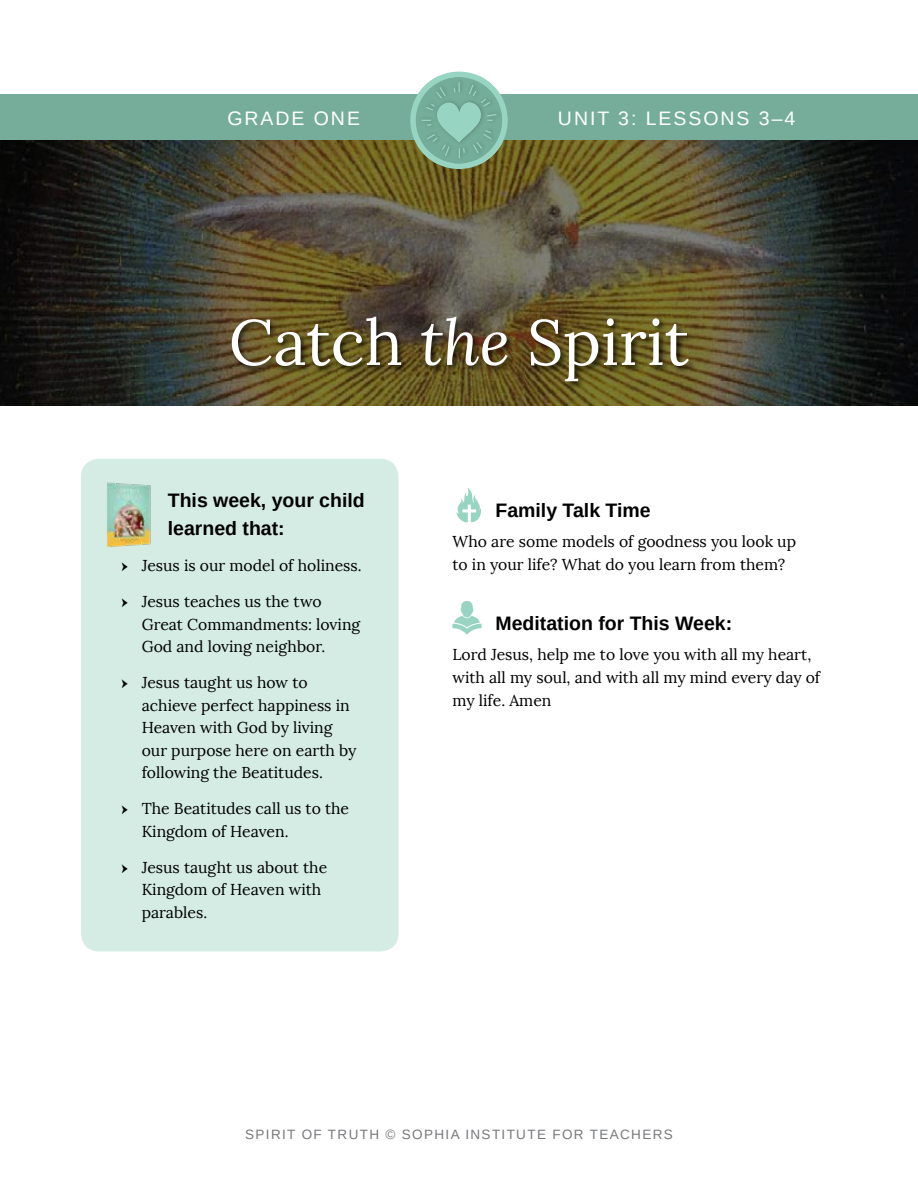
<style>
.page{position:relative;width:918px;height:1188px;background:#fff}
.page>*{position:absolute;margin:0;border:0;box-sizing:border-box;transform-origin:0 0}
.t1{font:63.9px "Lora";color:#fff}
.t2{font:700 19.5px/28.5px "Arimo";color:#000}
.t3{font:19.5px "Arimo";letter-spacing:.1em;color:#fff}
.t4{font:15.75px/22.5px "Lora";color:#000}
.t5{font:13.5px "Arimo";letter-spacing:.1em;color:#77787b}
.s1{font-style:italic}
.s2{font-family:"Minion Pro"}
</style>
<div class="page">
<svg style="left:457px;top:488px;width:24px;height:35px"></svg>
<svg style="left:453px;top:601px;width:29px;height:33px"></svg>
<svg style="left:0;top:140px;width:918px;height:266px;background:#43402c"></svg>
<div style="left:230px;top:315px;width:467px;height:74px;background:#000;opacity:.7"></div>
<div style="left:0;top:95px;width:918px;height:45px;background:#75ad9a"></div>
<svg style="left:410px;top:72px;width:98px;height:97px"></svg>
<div style="left:81px;top:459px;width:318px;height:492px;background:#d4ece3;border-radius:18px"></div>
<img style="left:107px;top:482px;width:44px;height:65px">
<p class="t3" style="left:227px;top:105px;width:134px">GRADE ONE</p>
<p class="t3" style="left:558px;top:105px;width:239px">UNIT 3: LESSONS 3–4</p>
<h1 class="t1" style="left:229px;top:305px;width:462px">Catch <span class="s1">the</span> Spirit</h1>
<p class="t2" style="left:168px;top:486px;width:198px">This week, your child learned that:</p>
<p class="t4" style="left:121px;top:555px;width:242px"><span class="s2">ӹ</span> Jesus is our model of holiness.</p>
<p class="t4" style="left:142px;top:591px;width:220px;text-indent:-20px"><span class="s2">ӹ</span> Jesus teaches us the two<br>Great Commandments: loving<br>God and loving neighbor.</p>
<p class="t4" style="left:142px;top:672px;width:216px;text-indent:-20px"><span class="s2">ӹ</span> Jesus taught us how to achieve perfect happiness in<br>Heaven with God by living our purpose here on earth by following the Beatitudes.</p>
<p class="t4" style="left:142px;top:798px;width:209px;text-indent:-20px"><span class="s2">ӹ</span> The Beatitudes call us to the<br>Kingdom of Heaven.</p>
<p class="t4" style="left:142px;top:856px;width:187px;text-indent:-20px"><span class="s2">ӹ</span> Jesus taught us about the<br>Kingdom of Heaven with parables.</p>
<p class="t2" style="left:495px;top:496px;width:157px">Family Talk Time</p>
<p class="t4" style="left:453px;top:530px;width:345px;line-height:23.2px">Who are some models of goodness you look up to in your life? What do you learn from them?</p>
<p class="t2" style="left:495px;top:609px;width:238px">Meditation for This Week:</p>
<p class="t4" style="left:453px;top:643px;width:369px;line-height:23.2px">Lord Jesus, help me to love you with all my heart, with all my soul, and with all my mind every day of my life. Amen</p>
<p class="t5" style="left:245px;top:1126px;width:429px">SPIRIT OF TRUTH © SOPHIA INSTITUTE FOR TEACHERS</p>
</div>
